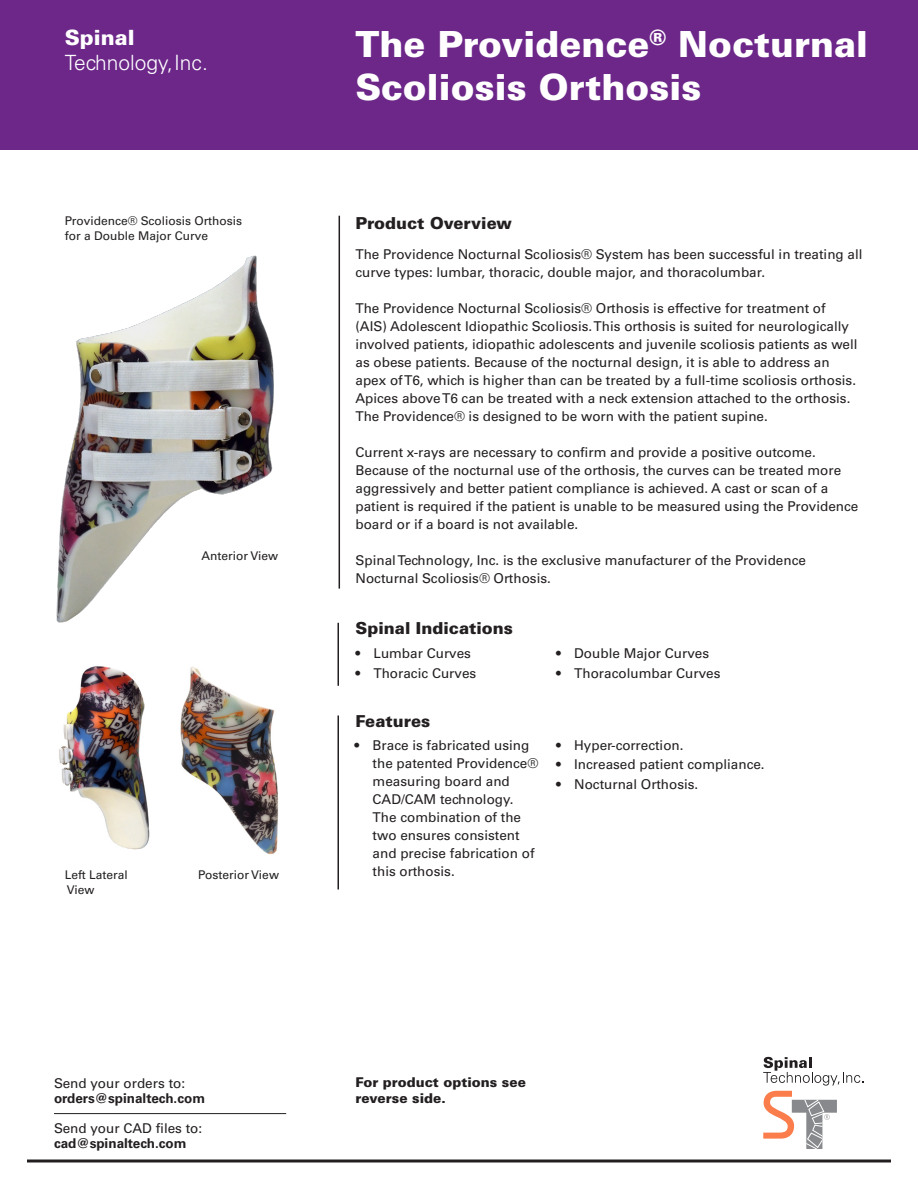
<style>
.page{position:relative;width:918px;height:1188px;background:#fff}
.page>*{position:absolute;margin:0;border:0;box-sizing:border-box;transform-origin:0 0}
.t1{font:900 36px/43.2px "Univers";color:#fff}
.t2{font:300 21px/25.2px "Univers";color:#fff}
.t3{font:900 16.5px "Univers";color:#231f20}
.t4{font:13.5px/18px "Univers";color:#231f20}
.t5{font:700 13.5px "Univers";color:#231f20}
.t6{font:900 13.5px/16.2px "Univers";color:#231f20}
.t7{font:12px "Univers";color:#231f20}
.s1{font-weight:900}
</style>
<div class="page">
<hr style="left:54px;top:1113px;width:232px;height:1px;background:#231f20">
<div style="left:0;top:0;width:918px;height:149px;background:#6c2789"></div>
<svg style="left:763px;top:1057px;width:100px;height:92px"></svg>
<hr style="left:27px;top:1160px;width:864px;height:2px;background:#231f20">
<img style="left:59px;top:666px;width:91px;height:184px">
<hr style="left:339px;top:216px;width:1px;height:373px;background:#231f20">
<hr style="left:338px;top:623px;width:1px;height:63px;background:#231f20">
<hr style="left:338px;top:716px;width:1px;height:174px;background:#231f20">
<img style="left:180px;top:666px;width:99px;height:188px">
<img style="left:56px;top:255px;width:218px;height:368px">
<p class="t2" style="left:65px;top:25px;width:145px"><span class="s1">Spinal<br></span>Technology,Inc.</p>
<p class="t7" style="left:65px;top:213px;width:179px">Providence® Scoliosis Orthosis</p>
<p class="t7" style="left:65px;top:228px;width:145px">for a Double Major Curve</p>
<p class="t7" style="left:202px;top:548px;width:78px">Anterior View</p>
<p class="t7" style="left:65px;top:868px;width:64px">Left Lateral</p>
<p class="t7" style="left:67px;top:883px;width:29px">View</p>
<p class="t7" style="left:198px;top:868px;width:82px">Posterior View</p>
<p class="t4" style="left:54px;top:1074px;width:133px">Send your orders to:</p>
<p class="t5" style="left:54px;top:1090px;width:153px">orders@spinaltech.com</p>
<p class="t4" style="left:54px;top:1119px;width:150px">Send your CAD files to:</p>
<p class="t5" style="left:54px;top:1135px;width:134px">cad@spinaltech.com</p>
<p class="t1" style="left:356px;top:22px;width:514px">The Providence<sup>®</sup> Nocturnal<br>Scoliosis Orthosis</p>
<p class="t3" style="left:356px;top:213px;width:158px">Product Overview</p>
<p class="t4" style="left:356px;top:245px;width:509px">The Providence Nocturnal Scoliosis® System has been successful in treating all curve types: lumbar, thoracic, double major, and thoracolumbar.</p>
<p class="t4" style="left:356px;top:299px;width:504px">The Providence Nocturnal Scoliosis® Orthosis is effective for treatment of (AIS) Adolescent Idiopathic Scoliosis. This orthosis is suited for neurologically involved patients, idiopathic adolescents and juvenile scoliosis patients as well as obese patients. Because of the nocturnal design, it is able to address an apex of T6, which is higher than can be treated by a full-time scoliosis orthosis.<br>Apices above T6 can be treated with a neck extension attached to the orthosis.<br>The Providence® is designed to be worn with the patient supine.</p>
<p class="t4" style="left:356px;top:443px;width:504px">Current x-rays are necessary to confirm and provide a positive outcome.<br>Because of the nocturnal use of the orthosis, the curves can be treated more aggressively and better patient compliance is achieved. A cast or scan of a patient is required if the patient is unable to be measured using the Providence board or if a board is not available.</p>
<p class="t4" style="left:356px;top:551px;width:452px">Spinal Technology, Inc. is the exclusive manufacturer of the Providence<br>Nocturnal Scoliosis® Orthosis.</p>
<p class="t3" style="left:356px;top:618px;width:159px">Spinal Indications</p>
<p class="t4" style="left:356px;top:644px;width:117px">• Lumbar Curves</p>
<p class="t4" style="left:356px;top:664px;width:122px">• Thoracic Curves</p>
<p class="t4" style="left:556px;top:644px;width:155px">• Double Major Curves</p>
<p class="t4" style="left:556px;top:664px;width:166px">• Thoracolumbar Curves</p>
<p class="t3" style="left:356px;top:711px;width:76px">Features</p>
<p class="t4" style="left:373px;top:736px;width:167px;text-indent:-18px">• Brace is fabricated using the patented Providence® measuring board and<br>CAD/CAM technology.</p>
<p class="t4" style="left:373px;top:808px;width:164px">The combination of the two ensures consistent and precise fabrication of this orthosis.</p>
<p class="t4" style="left:556px;top:736px;width:129px">• Hyper-correction.</p>
<p class="t4" style="left:556px;top:756px;width:210px">• Increased patient compliance.</p>
<p class="t4" style="left:556px;top:775px;width:144px">• Nocturnal Orthosis.</p>
<p class="t6" style="left:356px;top:1074px;width:172px">For product options see reverse side.</p>
</div>
